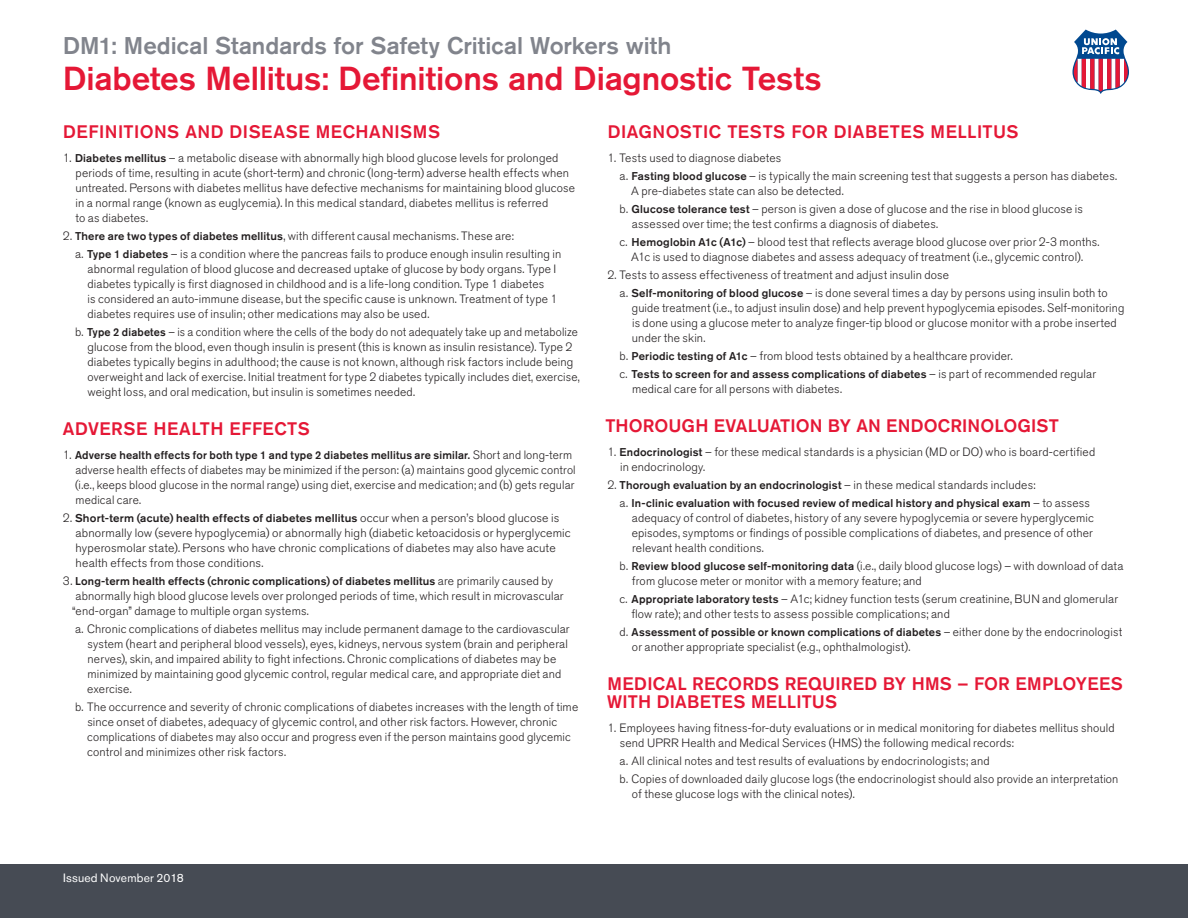
<style>
.page{position:relative;width:1188px;height:918px;background:#fff}
.page>*{position:absolute;margin:0;border:0;box-sizing:border-box;transform-origin:0 0}
.t1{font:500 33px "Akzidenz Grotesk BE";letter-spacing:-.005em;color:#e51836}
.t2{font:500 24px "Akzidenz Grotesk BE";color:#81848c}
.Sub_Heading{font:500 18px/18px "Akzidenz Grotesk BE";letter-spacing:.02em;color:#e51836}
.Body_Copy{font:300 12px/15px "Akzidenz Grotesk BE";letter-spacing:.015em;color:#231f20}
.t3{font:12px "Akzidenz Grotesk BE";letter-spacing:.015em;color:#fff}
.Body_Copy-2{font:500 11.25px "Akzidenz Grotesk BE";letter-spacing:.015em;color:#231f20}
.s1{font-weight:500;font-size:11.25px}
.s2{font-weight:300;font-size:12px}
</style>
<div class="page">
<svg style="left:1073px;top:30px;width:56px;height:64px"></svg>
<div style="left:0;top:864px;width:1188px;height:54px;background:#464b54"></div>
<p class="t2" style="left:63px;top:31px;width:610px">DM1: Medical Standards for Safety Critical Workers with</p>
<p class="t1" style="left:63px;top:58px;width:760px">Diabetes Mellitus: Definitions and Diagnostic Tests</p>
<p class="Sub_Heading" style="left:63px;top:122px;width:378px">DEFINITIONS AND DISEASE MECHANISMS</p>
<p class="Body_Copy" style="left:75px;top:151px;width:501px;text-indent:-12px">1. <span class="s1">Diabetes mellitus</span> – a metabolic disease with abnormally high blood glucose levels for prolonged periods of time, resulting in acute (short-term) and chronic (long-term) adverse health effects when untreated. Persons with diabetes mellitus have defective mechanisms for maintaining blood glucose in a normal range (known as euglycemia). In this medical standard, diabetes mellitus is referred<br>to as diabetes.</p>
<p class="Body_Copy" style="left:63px;top:229px;width:453px">2. <span class="s1">There are two types of diabetes mellitus</span>, with different causal mechanisms. These are:</p>
<p class="Body_Copy" style="left:87px;top:247px;width:475px;text-indent:-12px">a. <span class="s1">Type 1 diabetes</span> – is a condition where the pancreas fails to produce enough insulin resulting in abnormal regulation of blood glucose and decreased uptake of glucose by body organs. Type I diabetes typically is first diagnosed in childhood and is a life-long condition. Type 1 diabetes<br>is considered an auto-immune disease, but the specific cause is unknown. Treatment of type 1 diabetes requires use of insulin; other medications may also be used.</p>
<p class="Body_Copy" style="left:87px;top:325px;width:494px;text-indent:-12px">b. <span class="s1">Type 2 diabetes</span> – is a condition where the cells of the body do not adequately take up and metabolize glucose from the blood, even though insulin is present (this is known as insulin resistance). Type 2 diabetes typically begins in adulthood; the cause is not known, although risk factors include being overweight and lack of exercise. Initial treatment for type 2 diabetes typically includes diet, exercise, weight loss, and oral medication, but insulin is sometimes needed.</p>
<p class="Sub_Heading" style="left:63px;top:419px;width:248px">ADVERSE HEALTH EFFECTS</p>
<p class="Body_Copy-2" style="left:63px;top:448px;width:511px"><span class="s2">1.</span> Adverse health effects for both type 1 and type 2 diabetes mellitus are similar. <span class="s2">Short and long-term</span></p>
<p class="Body_Copy" style="left:75px;top:463px;width:502px;text-align:justify">adverse health effects of diabetes may be minimized if the person: (a) maintains good glycemic control (i.e., keeps blood glucose in the normal range) using diet, exercise and medication; and (b) gets regular medical care.</p>
<p class="Body_Copy-2" style="left:63px;top:511px;width:498px"><span class="s2">2.</span> Short-term (acute) health effects of diabetes mellitus <span class="s2">occur when a person’s blood glucose is</span></p>
<p class="Body_Copy" style="left:75px;top:526px;width:497px">abnormally low (severe hypoglycemia) or abnormally high (diabetic ketoacidosis or hyperglycemic hyperosmolar state). Persons who have chronic complications of diabetes may also have acute health effects from those conditions.</p>
<p class="Body_Copy-2" style="left:63px;top:574px;width:492px"><span class="s2">3.</span> Long-term health effects (chronic complications) of diabetes mellitus <span class="s2">are primarily caused by</span></p>
<p class="Body_Copy" style="left:72px;top:589px;width:493px">abnormally high blood glucose levels over prolonged periods of time, which result in microvascular “end-organ” damage to multiple organ systems.</p>
<p class="Body_Copy" style="left:87px;top:622px;width:484px;text-indent:-12px">a. Chronic complications of diabetes mellitus may include permanent damage to the cardiovascular system (heart and peripheral blood vessels), eyes, kidneys, nervous system (brain and peripheral nerves), skin, and impaired ability to fight infections. Chronic complications of diabetes may be minimized by maintaining good glycemic control, regular medical care, and appropriate diet and exercise.</p>
<p class="Body_Copy" style="left:87px;top:700px;width:493px;text-indent:-12px">b. The occurrence and severity of chronic complications of diabetes increases with the length of time since onset of diabetes, adequacy of glycemic control, and other risk factors. However, chronic complications of diabetes may also occur and progress even if the person maintains good glycemic control and minimizes other risk factors.</p>
<p class="Sub_Heading" style="left:608px;top:122px;width:412px">DIAGNOSTIC TESTS FOR DIABETES MELLITUS</p>
<p class="Body_Copy" style="left:607px;top:151px;width:175px">1. Tests used to diagnose diabetes</p>
<p class="Body_Copy" style="left:631px;top:169px;width:488px;text-indent:-12px">a. <span class="s1">Fasting blood glucose</span> – is typically the main screening test that suggests a person has diabetes.<br>A pre-diabetes state can also be detected.</p>
<p class="Body_Copy" style="left:632px;top:202px;width:452px;text-indent:-12px">b. <span class="s1">Glucose tolerance test</span> – person is given a dose of glucose and the rise in blood glucose is assessed over time; the test confirms a diagnosis of diabetes.</p>
<p class="Body_Copy" style="left:620px;top:235px;width:482px;text-align:center">c. <span class="s1">Hemoglobin A1c (A1c)</span> – blood test that reflects average blood glucose over prior 2-3 months.<br>A1c is used to diagnose diabetes and assess adequacy of treatment (i.e., glycemic control).</p>
<p class="Body_Copy" style="left:607px;top:268px;width:343px">2. Tests to assess effectiveness of treatment and adjust insulin dose</p>
<p class="Body_Copy" style="left:632px;top:286px;width:494px;text-indent:-12px">a. <span class="s1">Self-monitoring of blood glucose</span> – is done several times a day by persons using insulin both to guide treatment (i.e., to adjust insulin dose) and help prevent hypoglycemia episodes. Self-monitoring is done using a glucose meter to analyze finger-tip blood or glucose monitor with a probe inserted under the skin.</p>
<p class="Body_Copy" style="left:620px;top:349px;width:395px">b. <span class="s1">Periodic testing of A1c</span> – from blood tests obtained by a healthcare provider.</p>
<p class="Body_Copy-2" style="left:620px;top:367px;width:478px"><span class="s2">c.</span> Tests to screen for and assess complications of diabetes <span class="s2">– is part of recommended regular</span></p>
<p class="Body_Copy" style="left:632px;top:382px;width:211px">medical care for all persons with diabetes.</p>
<p class="Sub_Heading" style="left:606px;top:416px;width:455px">THOROUGH EVALUATION BY AN ENDOCRINOLOGIST</p>
<p class="Body_Copy" style="left:620px;top:445px;width:477px;text-indent:-13px">1. <span class="s1">Endocrinologist</span> – for these medical standards is a physician (MD or DO) who is board-certified in endocrinology.</p>
<p class="Body_Copy-2" style="left:607px;top:478px;width:430px"><span class="s2">2.</span> Thorough evaluation by an endocrinologist <span class="s2">– in these medical standards includes:</span></p>
<p class="Body_Copy-2" style="left:620px;top:496px;width:472px"><span class="s2">a.</span> In-clinic evaluation with focused review of medical history and physical exam <span class="s2">– to assess</span></p>
<p class="Body_Copy" style="left:632px;top:511px;width:464px;text-align:justify">adequacy of control of diabetes, history of any severe hypoglycemia or severe hyperglycemic episodes, symptoms or findings of possible complications of diabetes, and presence of other relevant health conditions.</p>
<p class="Body_Copy" style="left:632px;top:559px;width:493px;text-indent:-12px">b. <span class="s1">Review blood glucose self-monitoring data</span> (i.e., daily blood glucose logs) – with download of data from glucose meter or monitor with a memory feature; and</p>
<p class="Body_Copy" style="left:631px;top:592px;width:488px;text-indent:-12px">c. <span class="s1">Appropriate laboratory tests</span> – A1c; kidney function tests (serum creatinine, BUN and glomerular flow rate); and other tests to assess possible complications; and</p>
<p class="Body_Copy-2" style="left:620px;top:625px;width:504px"><span class="s2">d.</span> Assessment of possible or known complications of diabetes <span class="s2">– either done by the endocrinologist</span></p>
<p class="Body_Copy" style="left:632px;top:640px;width:280px">or another appropriate specialist (e.g., ophthalmologist).</p>
<p class="Sub_Heading" style="left:607px;top:674px;width:517px">MEDICAL RECORDS REQUIRED BY HMS – FOR EMPLOYEES<br>WITH DIABETES MELLITUS</p>
<p class="Body_Copy" style="left:620px;top:721px;width:496px;text-indent:-12px">1. Employees having fitness-for-duty evaluations or in medical monitoring for diabetes mellitus should send UPRR Health and Medical Services (HMS) the following medical records:</p>
<p class="Body_Copy" style="left:620px;top:754px;width:372px">a. All clinical notes and test results of evaluations by endocrinologists; and</p>
<p class="Body_Copy" style="left:632px;top:772px;width:488px;text-indent:-12px">b. Copies of downloaded daily glucose logs (the endocrinologist should also provide an interpretation of these glucose logs with the clinical notes).</p>
<p class="t3" style="left:63px;top:871px;width:122px">Issued November 2018</p>
</div>
